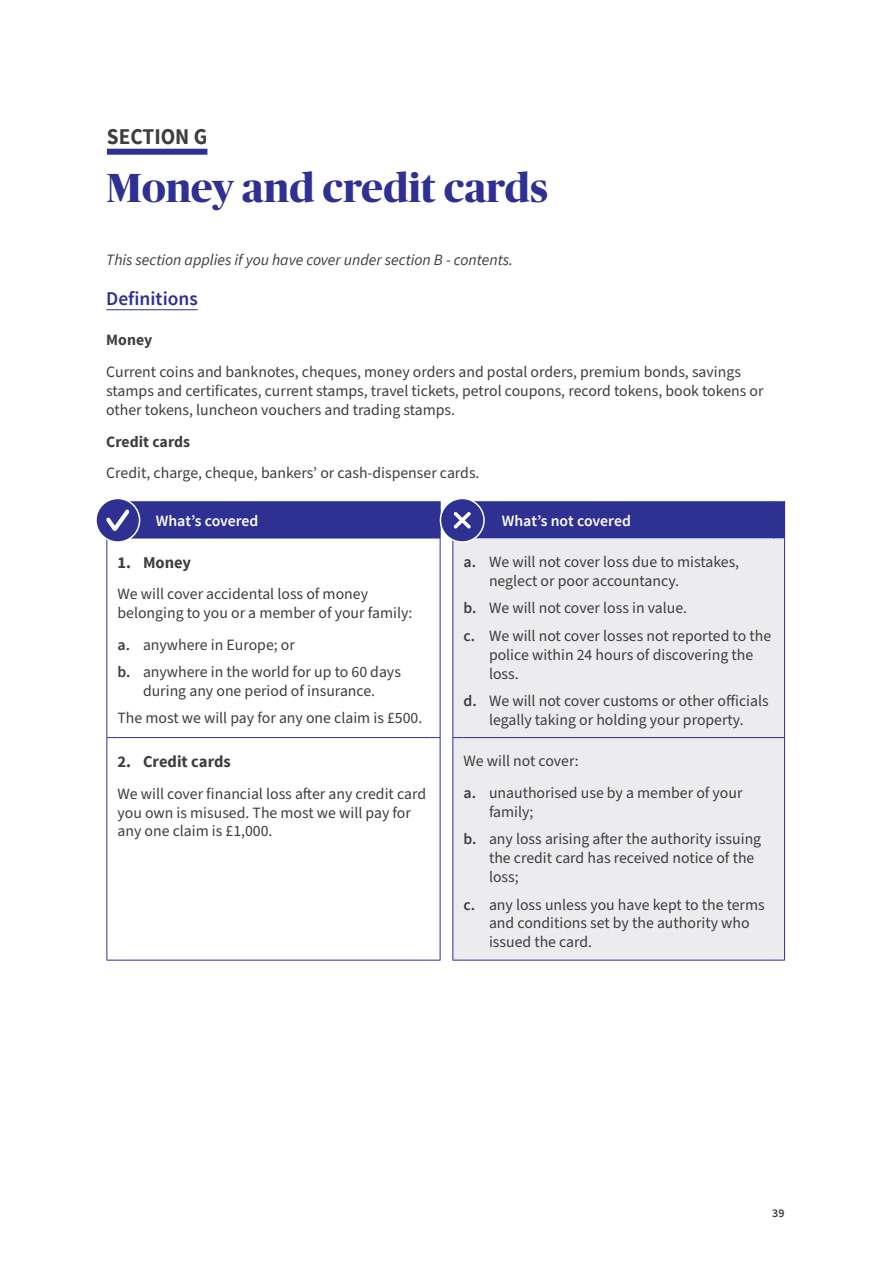
<style>
.page{position:relative;width:893px;height:1263px;background:#fff}
.page>*{position:absolute;margin:0;border:0;box-sizing:border-box;transform-origin:0 0}
.t1{font:700 40.5px "Publico Banner";letter-spacing:.01em;color:#2e3092}
.t2{font:700 22.5px "Source Sans Pro";color:#3e3e3f;scale:.95 1}
.t3{font:600 19.5px "Source Sans Pro";color:#2e3092}
.t4{font:700 16.5px "Source Sans Pro";color:#3e3e3f}
.t5{font:15.75px/18.9px "Source Sans Pro";color:#3e3e3f}
.t6{font:italic 15.75px "Source Sans Pro";color:#3e3e3f}
.t7{font:600 15.75px "Source Sans Pro";color:#fff}
.t8{font:700 15.75px "Source Sans Pro";color:#3e3e3f}
.t9{font:600 12px "Source Sans Pro";color:#3e3e3f}
.s1{font-weight:600}
</style>
<div class="page">
<div style="left:107px;top:149px;width:100px;height:6px;background:#2e3092"></div>
<hr style="left:106px;top:309px;width:92px;height:1px;background:#2e3092">
<div style="left:453px;top:538px;width:331px;height:422px;background:#ececee"></div>
<hr style="left:784px;top:501px;width:1px;height:37px;background:#2e3092">
<hr style="left:106px;top:538px;width:1px;height:199px;background:#2e3092">
<hr style="left:440px;top:538px;width:1px;height:199px;background:#2e3092">
<hr style="left:106px;top:738px;width:1px;height:222px;background:#2e3092">
<hr style="left:117px;top:737px;width:312px;height:1px;background:#2e3092">
<hr style="left:117px;top:960px;width:312px;height:1px;background:#2e3092">
<hr style="left:440px;top:738px;width:1px;height:222px;background:#2e3092">
<hr style="left:452px;top:538px;width:1px;height:199px;background:#2e3092">
<hr style="left:784px;top:538px;width:1px;height:199px;background:#2e3092">
<hr style="left:452px;top:738px;width:1px;height:222px;background:#2e3092">
<hr style="left:784px;top:738px;width:1px;height:222px;background:#2e3092">
<hr style="left:440px;top:501px;width:1px;height:37px;background:#2e3092">
<hr style="left:463px;top:737px;width:311px;height:1px;background:#2e3092">
<hr style="left:463px;top:960px;width:311px;height:1px;background:#2e3092">
<svg style="left:96px;top:498px;width:44px;height:44px"></svg>
<div style="left:95px;top:498px;width:45px;height:45px;border:2px solid #fff;border-radius:50%"></div>
<div style="left:106px;top:501px;width:334px;height:37px;background:#2e3092"></div>
<div style="left:440px;top:498px;width:44px;height:44px;background:#2e3092;border-radius:50%"></div>
<div style="left:440px;top:498px;width:45px;height:45px;border:2px solid #fff;border-radius:50%"></div>
<div style="left:453px;top:501px;width:331px;height:37px;background:#2e3092"></div>
<h2 class="t2" style="left:107px;top:123px;width:107px">SECTION G</h2>
<h1 class="t1" style="left:107px;top:159px;width:442px">Money and credit cards</h1>
<p class="t6" style="left:106px;top:250px;width:408px">This section applies if you have cover under section B - contents.</p>
<p class="t3" style="left:106px;top:286px;width:93px">Definitions</p>
<p class="t8" style="left:106px;top:330px;width:48px">Money</p>
<p class="t5" style="left:106px;top:363px;width:659px">Current coins and banknotes, cheques, money orders and postal orders, premium bonds, savings stamps and certificates, current stamps, travel tickets, petrol coupons, record tokens, book tokens or other tokens, luncheon vouchers and trading stamps.</p>
<p class="t8" style="left:106px;top:431px;width:85px">Credit cards</p>
<p class="t5" style="left:106px;top:464px;width:375px">Credit, charge, cheque, bankers’ or cash-dispenser cards.</p>
<p class="t7" style="left:156px;top:511px;width:104px">What’s covered</p>
<p class="t7" style="left:502px;top:511px;width:131px">What’s not covered</p>
<p class="t4" style="left:117px;top:551px;width:75px">1. Money</p>
<p class="t5" style="left:117px;top:585px;width:296px">We will cover accidental loss of money belonging to you or a member of your family:</p>
<p class="t5" style="left:117px;top:631px;width:285px;line-height:27.5px"><span class="s1">a.</span> anywhere in Europe; or<br><span class="s1">b.</span> anywhere in the world for up to 60 days</p>
<p class="t5" style="left:117px;top:678px;width:306px;line-height:27.5px;text-indent:26px">during any one period of insurance.<br>The most we will pay for any one claim is £500.</p>
<p class="t5" style="left:489px;top:553px;width:252px;text-indent:-26px"><span class="s1">a.</span> We will not cover loss due to mistakes, neglect or poor accountancy.</p>
<p class="t5" style="left:463px;top:595px;width:309px;line-height:27.5px"><span class="s1">b.</span> We will not cover loss in value.<br><span class="s1">c.</span> We will not cover losses not reported to the</p>
<p class="t5" style="left:489px;top:645px;width:266px">police within 24 hours of discovering the loss.</p>
<p class="t5" style="left:463px;top:692px;width:307px;text-align:center"><span class="s1">d.</span> We will not cover customs or other officials legally taking or holding your property.</p>
<p class="t4" style="left:117px;top:751px;width:115px">2. Credit cards</p>
<p class="t5" style="left:117px;top:784px;width:310px">We will cover financial loss after any credit card you own is misused. The most we will pay for any one claim is £1,000.</p>
<p class="t5" style="left:463px;top:746px;width:280px;line-height:31.7px">We will not cover:<br><span class="s1">a.</span> unauthorised use by a member of your</p>
<p class="t5" style="left:463px;top:798px;width:299px;line-height:27.5px;text-indent:26px">family;<br><span class="s1">b.</span> any loss arising after the authority issuing</p>
<p class="t5" style="left:489px;top:849px;width:267px">the credit card has received notice of the loss;</p>
<p class="t5" style="left:489px;top:895px;width:277px;text-indent:-26px"><span class="s1">c.</span> any loss unless you have kept to the terms and conditions set by the authority who issued the card.</p>
<p class="t9" style="left:772px;top:1206px;width:14px">39</p>
</div>
